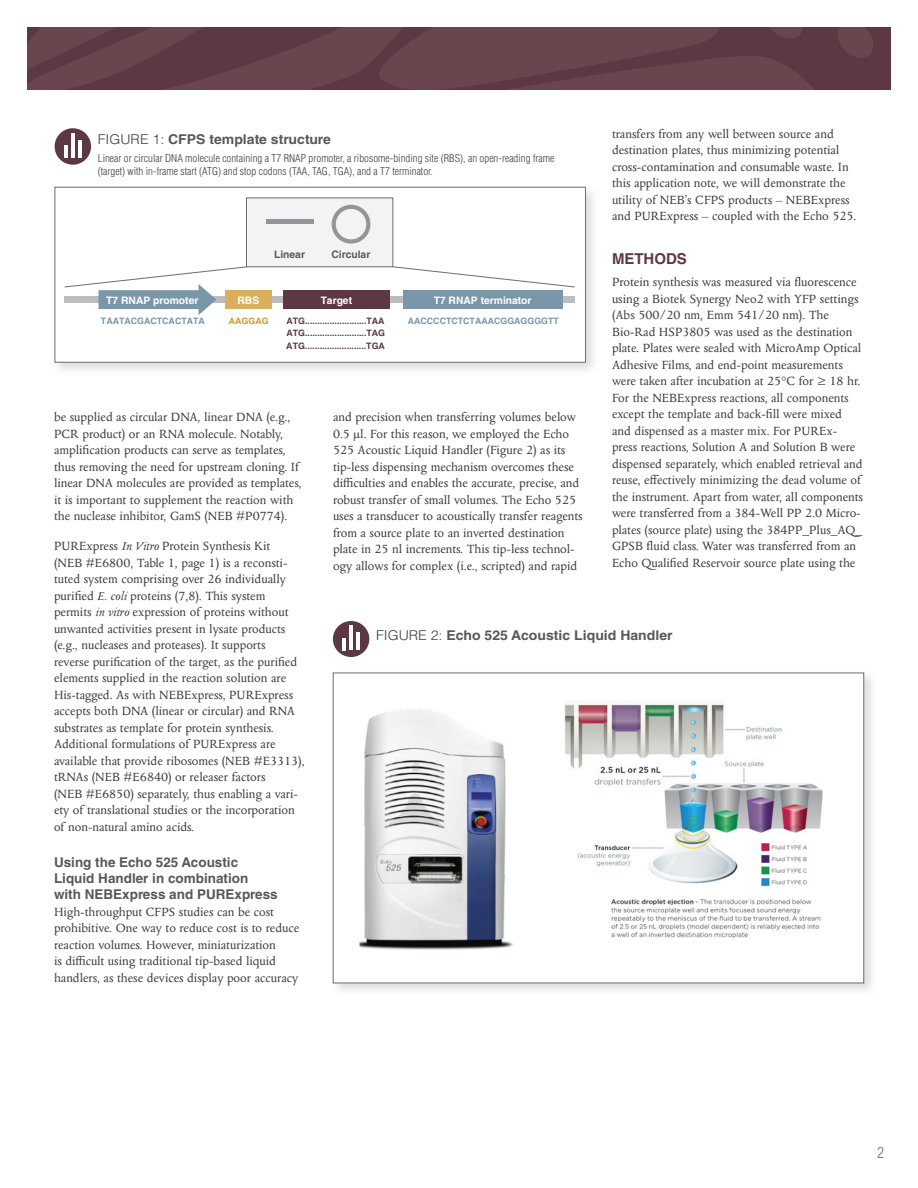
<style>
.page{position:relative;width:918px;height:1188px;background:#fff}
.page>*{position:absolute;margin:0;border:0;box-sizing:border-box;transform-origin:0 0}
.Body_Header{font:700 15px "Helvetica LT Std";color:#5e3744}
.t1{font:300 condensed 15px "Helvetica LT Std";color:#6c6d70}
.Body_text{font:13.5px/16.5px "Columbus MT Pro";color:#3e3e3f}
.Body_Header-2{font:700 13.5px/16.2px "Helvetica LT Std";color:#57585a}
.Body_Header-3{font:700 13.5px "Helvetica LT Std";color:#57585a;scale:1.04 1}
.t2{font:300 condensed 10.5px/12.6px "Helvetica LT Std";color:#3e3e3f;scale:1.04 1}
.t3{font:700 10.35px "Helvetica LT Std";color:#fff}
.t4{font:700 10.35px "Helvetica LT Std";color:#57585a}
.t5{font:700 8.85px/12.5px "Helvetica LT Std";color:#5e3744;text-align:justify}
.t6{font:700 8.85px "Helvetica LT Std";color:#7a97aa}
.t7{font:700 8.85px "Helvetica LT Std";color:#cf9b2a}
.s1{font-weight:300;color:#3e3e3f}
.s2{font-style:italic}
</style>
<div class="page">
<svg style="left:27px;top:27px;width:864px;height:63px;background:#653f4a"></svg>
<div style="left:333px;top:621px;width:36px;height:36px;background:#5e3744;border-radius:50%"></div>
<hr style="left:349px;top:626px;width:4px;height:24px;background:#fff">
<hr style="left:342px;top:638px;width:4px;height:12px;background:#fff">
<hr style="left:356px;top:633px;width:4px;height:17px;background:#fff">
<div style="left:330px;top:670px;width:548px;height:327px;background:#a8a9ad;opacity:.4"></div>
<div style="left:333px;top:673px;width:531px;height:310px;background:#fff;border:1px solid #6c6d70"></div>
<img style="left:359px;top:701px;width:464px;height:249px">
<div style="left:55px;top:128px;width:36px;height:37px;background:#5e3744;border-radius:50%"></div>
<hr style="left:71px;top:133px;width:4px;height:25px;background:#fff">
<hr style="left:64px;top:145px;width:4px;height:13px;background:#fff">
<hr style="left:78px;top:140px;width:4px;height:18px;background:#fff">
<div style="left:52px;top:184px;width:547px;height:192px;background:#a8a9ad;opacity:.4"></div>
<div style="left:55px;top:187px;width:531px;height:175px;background:#fff;border:1px solid #6c6d70"></div>
<svg style="left:392px;top:266px;width:183px;height:21px"></svg>
<div style="left:246px;top:198px;width:147px;height:69px;background:#f2f3f4"></div>
<div style="left:246px;top:198px;width:147px;height:69px;border:1px solid #6c6d70"></div>
<svg style="left:332px;top:205px;width:38px;height:39px"></svg>
<hr style="left:266px;top:220px;width:48px;height:4px;background:#939598">
<div style="left:64px;top:296px;width:511px;height:7px;background:#bcbdc0"></div>
<svg style="left:64px;top:266px;width:184px;height:49px"></svg>
<div style="left:225px;top:290px;width:47px;height:19px;background:#daaf5c"></div>
<div style="left:283px;top:290px;width:107px;height:19px;background:#5e3744"></div>
<div style="left:403px;top:290px;width:160px;height:19px;background:#7a97aa"></div>
<p class="Body_text" style="left:612px;top:126px;width:246px">transfers from any well between source and destination plates, thus minimizing potential cross-contamination and consumable waste. In this application note, we will demonstrate the utility of NEB’s CFPS products – NEBExpress and PURExpress – coupled with the Echo 525.</p>
<p class="Body_Header" style="left:612px;top:250px;width:76px">METHODS</p>
<p class="Body_text" style="left:612px;top:274px;width:253px">Protein synthesis was measured via fluorescence using a Biotek Synergy Neo2 with YFP settings (Abs 500/20 nm, Emm 541/20 nm). The Bio-Rad HSP3805 was used as the destination plate. Plates were sealed with MicroAmp Optical Adhesive Films, and end-point measurements were taken after incubation at 25°C for ≥ 18 hr.<br>For the NEBExpress reactions, all components except the template and back-fill were mixed and dispensed as a master mix. For PUREx&shy;press reactions, Solution A and Solution B were dispensed separately, which enabled retrieval and reuse, effectively minimizing the dead volume of the instrument. Apart from water, all components were transferred from a 384-Well PP 2.0 Micro&shy;plates (source plate) using the 384PP_Plus_AQ_ GPSB fluid class. Water was transferred from an Echo Qualified Reservoir source plate using the</p>
<p class="Body_Header-3" style="left:98px;top:131px;width:226px"><span class="s1">FIGURE 1:</span> CFPS template structure</p>
<p class="t2" style="left:98px;top:152px;width:440px">Linear or circular DNA molecule containing a T7 RNAP promoter, a ribosome-binding site (RBS), an open-reading frame (target) with in-frame start (ATG) and stop codons (TAA, TAG, TGA), and a T7 terminator.</p>
<p class="t4" style="left:274px;top:248px;width:32px">Linear</p>
<p class="t4" style="left:331px;top:248px;width:40px">Circular</p>
<p class="t3" style="left:106px;top:294px;width:94px">T7 RNAP promoter</p>
<p class="t3" style="left:237px;top:294px;width:23px">RBS</p>
<p class="t3" style="left:321px;top:294px;width:33px">Target</p>
<p class="t3" style="left:434px;top:294px;width:99px">T7 RNAP terminator</p>
<p class="t6" style="left:101px;top:315px;width:105px">TAATACGACTCACTATA</p>
<p class="t7" style="left:229px;top:315px;width:41px">AAGGAG</p>
<p class="t5" style="left:286px;top:314px;width:100px">ATG.........................TAA ATG.........................TAG ATG.........................TGA</p>
<p class="t6" style="left:408px;top:315px;width:153px">AACCCCTCTCTAAACGGAGGGGTT</p>
<p class="Body_text" style="left:54px;top:409px;width:249px">be supplied as circular DNA, linear DNA (e.g., PCR product) or an RNA molecule. Notably, amplification products can serve as templates, thus removing the need for upstream cloning. If linear DNA molecules are provided as templates, it is important to supplement the reaction with the nuclease inhibitor, GamS (NEB #P0774).</p>
<p class="Body_text" style="left:54px;top:538px;width:252px">PURExpress <span class="s2">In Vitro</span> Protein Synthesis Kit<br>(NEB #E6800, Table 1, page 1) is a reconsti&shy;tuted system comprising over 26 individually purified <span class="s2">E. coli</span> proteins (7,8). This system permits <span class="s2">in vitro</span> expression of proteins without unwanted activities present in lysate products (e.g., nucleases and proteases). It supports<br>reverse purification of the target, as the purified elements supplied in the reaction solution are His-tagged. As with NEBExpress, PURExpress accepts both DNA (linear or circular) and RNA substrates as template for protein synthesis.<br>Additional formulations of PURExpress are available that provide ribosomes (NEB #E3313), tRNAs (NEB #E6840) or releaser factors<br>(NEB #E6850) separately, thus enabling a vari&shy;ety of translational studies or the incorporation of non-natural amino acids.</p>
<p class="Body_Header-2" style="left:54px;top:854px;width:225px">Using the Echo 525 Acoustic<br>Liquid Handler in combination with NEBExpress and PURExpress</p>
<p class="Body_text" style="left:54px;top:904px;width:247px">High-throughput CFPS studies can be cost prohibitive. One way to reduce cost is to reduce reaction volumes. However, miniaturization<br>is difficult using traditional tip-based liquid handlers, as these devices display poor accuracy</p>
<p class="Body_text" style="left:333px;top:409px;width:251px">and precision when transferring volumes below 0.5 µl. For this reason, we employed the Echo 525 Acoustic Liquid Handler (Figure 2) as its tip-less dispensing mechanism overcomes these difficulties and enables the accurate, precise, and robust transfer of small volumes. The Echo 525 uses a transducer to acoustically transfer reagents from a source plate to an inverted destination plate in 25 nl increments. This tip-less technol&shy;ogy allows for complex (i.e., scripted) and rapid</p>
<p class="Body_Header-3" style="left:376px;top:627px;width:287px"><span class="s1">FIGURE 2:</span> Echo 525 Acoustic Liquid Handler</p>
<p class="t1" style="left:878px;top:1143px;width:8px">2</p>
</div>
